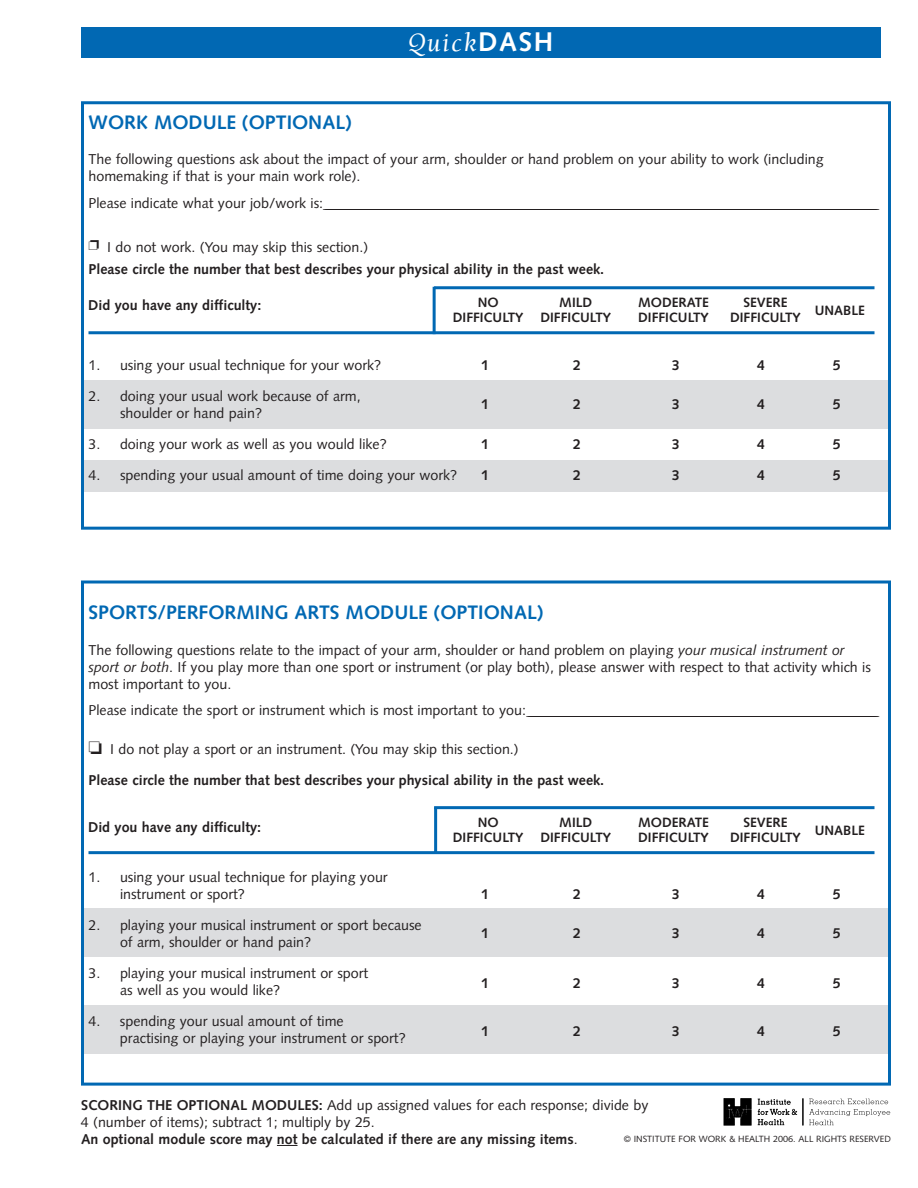
<style>
.page{position:relative;width:918px;height:1188px;background:#fff}
.page>*{position:absolute;margin:0;border:0;box-sizing:border-box;transform-origin:0 0}
.t1{font:italic 27px "Berkeley";letter-spacing:.05em;color:#fff}
.t2{font:700 19.5px "Syntax";color:#0168b3}
.t3{font:14.25px/17.2px "Syntax";color:#231f20}
.t4{font:700 14.25px/17.2px "Syntax";color:#231f20}
.t5{font:700 13.5px "Syntax";color:#231f20}
.t6{font:9px "Syntax";color:#231f20}
.s1{font-family:"Syntax";font-weight:700;font-style:normal}
.s2{font-weight:400}
.s3{font-style:italic}
</style>
<div class="page">
<div style="left:81px;top:908px;width:810px;height:49px;background:#dcdddf"></div>
<div style="left:81px;top:1006px;width:810px;height:48px;background:#dcdddf"></div>
<div style="left:81px;top:580px;width:810px;height:506px;border:3px solid #0168b3"></div>
<hr style="left:434px;top:806px;width:440px;height:3px;background:#0168b3">
<hr style="left:88px;top:851px;width:786px;height:3px;background:#0168b3">
<div style="left:81px;top:381px;width:808px;height:48px;background:#dcdddf"></div>
<div style="left:81px;top:460px;width:808px;height:32px;background:#dcdddf"></div>
<hr style="left:434px;top:286px;width:440px;height:3px;background:#0168b3">
<hr style="left:88px;top:331px;width:786px;height:3px;background:#0168b3">
<svg style="left:277px;top:1145px;width:21px;height:1px"></svg>
<div style="left:81px;top:27px;width:799px;height:31px;background:#0168b3"></div>
<hr style="left:433px;top:287px;width:3px;height:47px;background:#0168b3">
<hr style="left:434px;top:807px;width:3px;height:46px;background:#0168b3">
<div style="left:81px;top:101px;width:810px;height:429px;border:3px solid #0168b3"></div>
<svg style="left:724px;top:1099px;width:27px;height:26px"></svg>
<svg style="left:758px;top:1099px;width:39px;height:26px"></svg>
<svg style="left:803px;top:1098px;width:87px;height:27px"></svg>
<h1 class="t1" style="left:408px;top:29px;width:147px">Quick<span class="s1">DASH</span></h1>
<h2 class="t2" style="left:88px;top:111px;width:265px">WORK MODULE (OPTIONAL)</h2>
<p class="t3" style="left:88px;top:151px;width:737px">The following questions ask about the impact of your arm, shoulder or hand problem on your ability to work (including homemaking if that is your main work role).</p>
<p class="t3" style="left:88px;top:194px;width:236px">Please indicate what your job/work is:</p>
<p class="t3" style="left:872px;top:194px;width:9px">_</p>
<p class="t4" style="left:88px;top:236px;width:517px;line-height:22.5px">❐ <span class="s2">I do not work. (You may skip this section.)<br></span>Please circle the number that best describes your physical ability in the past week.</p>
<p class="t5" style="left:478px;top:295px;width:22px">NO</p>
<p class="t5" style="left:559px;top:295px;width:34px">MILD</p>
<p class="t5" style="left:638px;top:295px;width:72px">MODERATE</p>
<p class="t5" style="left:743px;top:295px;width:46px">SEVERE</p>
<p class="t5" style="left:815px;top:302px;width:52px">UNABLE</p>
<p class="t5" style="left:453px;top:310px;width:72px">DIFFICULTY</p>
<p class="t5" style="left:540px;top:310px;width:72px">DIFFICULTY</p>
<p class="t5" style="left:638px;top:310px;width:72px">DIFFICULTY</p>
<p class="t5" style="left:730px;top:310px;width:72px">DIFFICULTY</p>
<p class="t3" style="left:88px;top:357px;width:294px">1. using your usual technique for your work?</p>
<p class="t4" style="left:481px;top:357px;width:9px">1</p>
<p class="t4" style="left:573px;top:357px;width:9px">2</p>
<p class="t4" style="left:672px;top:357px;width:9px">3</p>
<p class="t4" style="left:757px;top:357px;width:9px">4</p>
<p class="t4" style="left:833px;top:357px;width:9px">5</p>
<p class="t3" style="left:120px;top:388px;width:242px;text-indent:-32px">2. doing your usual work because of arm, shoulder or hand pain?</p>
<p class="t4" style="left:481px;top:396px;width:9px">1</p>
<p class="t4" style="left:573px;top:396px;width:9px">2</p>
<p class="t4" style="left:672px;top:396px;width:9px">3</p>
<p class="t4" style="left:757px;top:396px;width:9px">4</p>
<p class="t4" style="left:833px;top:396px;width:9px">5</p>
<p class="t3" style="left:88px;top:436px;width:300px">3. doing your work as well as you would like?</p>
<p class="t4" style="left:481px;top:436px;width:9px">1</p>
<p class="t4" style="left:573px;top:436px;width:9px">2</p>
<p class="t4" style="left:672px;top:436px;width:9px">3</p>
<p class="t4" style="left:757px;top:436px;width:9px">4</p>
<p class="t4" style="left:833px;top:436px;width:9px">5</p>
<p class="t3" style="left:88px;top:466px;width:370px">4. spending your usual amount of time doing your work?</p>
<p class="t4" style="left:481px;top:466px;width:9px">1</p>
<p class="t4" style="left:573px;top:466px;width:9px">2</p>
<p class="t4" style="left:672px;top:466px;width:9px">3</p>
<p class="t4" style="left:757px;top:466px;width:9px">4</p>
<p class="t4" style="left:833px;top:466px;width:9px">5</p>
<p class="t4" style="left:88px;top:296px;width:175px">Did you have any difficulty:</p>
<h2 class="t2" style="left:88px;top:602px;width:456px">SPORTS/PERFORMING ARTS MODULE (OPTIONAL)</h2>
<p class="t3" style="left:88px;top:641px;width:784px">The following questions relate to the impact of your arm, shoulder or hand problem on playing <span class="s3">your musical instrument or sport or both</span>. If you play more than one sport or instrument (or play both), please answer with respect to that activity which is most important to you.</p>
<p class="t3" style="left:88px;top:702px;width:792px">P l e a s e i n d i c a t e t h e s p o r t o r i n s t r u m e n t w h i c h i s m o s t i m p o r t a n t t o y o u : ________________________________________________________________________________________________________________________________________________________________________________________________________________________________________</p>
<p class="t4" style="left:88px;top:734px;width:517px;line-height:30.8px">❏ <span class="s2">I do not play a sport or an instrument. (You may skip this section.)<br></span>Please circle the number that best describes your physical ability in the past week.</p>
<p class="t5" style="left:478px;top:815px;width:22px">NO</p>
<p class="t5" style="left:559px;top:815px;width:34px">MILD</p>
<p class="t5" style="left:638px;top:815px;width:72px">MODERATE</p>
<p class="t5" style="left:743px;top:815px;width:46px">SEVERE</p>
<p class="t5" style="left:815px;top:822px;width:52px">UNABLE</p>
<p class="t5" style="left:453px;top:830px;width:72px">DIFFICULTY</p>
<p class="t5" style="left:540px;top:830px;width:72px">DIFFICULTY</p>
<p class="t5" style="left:638px;top:830px;width:72px">DIFFICULTY</p>
<p class="t5" style="left:730px;top:830px;width:72px">DIFFICULTY</p>
<p class="t3" style="left:120px;top:868px;width:269px;text-indent:-32px">1. using your usual technique for playing your instrument or sport?</p>
<p class="t4" style="left:88px;top:818px;width:175px">Did you have any difficulty:</p>
<p class="t4" style="left:481px;top:886px;width:9px">1</p>
<p class="t4" style="left:573px;top:886px;width:9px">2</p>
<p class="t4" style="left:672px;top:886px;width:9px">3</p>
<p class="t4" style="left:757px;top:886px;width:9px">4</p>
<p class="t4" style="left:833px;top:886px;width:9px">5</p>
<p class="t3" style="left:120px;top:916px;width:303px;text-indent:-32px">2. playing your musical instrument or sport because of arm, shoulder or hand pain?</p>
<p class="t4" style="left:481px;top:925px;width:9px">1</p>
<p class="t4" style="left:573px;top:925px;width:9px">2</p>
<p class="t4" style="left:672px;top:925px;width:9px">3</p>
<p class="t4" style="left:757px;top:925px;width:9px">4</p>
<p class="t4" style="left:833px;top:925px;width:9px">5</p>
<p class="t3" style="left:120px;top:964px;width:250px;text-indent:-32px">3. playing your musical instrument or sport as well as you would like?</p>
<p class="t4" style="left:481px;top:974px;width:9px">1</p>
<p class="t4" style="left:573px;top:974px;width:9px">2</p>
<p class="t4" style="left:672px;top:974px;width:9px">3</p>
<p class="t4" style="left:757px;top:974px;width:9px">4</p>
<p class="t4" style="left:833px;top:974px;width:9px">5</p>
<p class="t3" style="left:120px;top:1012px;width:287px;text-indent:-31px">4. spending your usual amount of time practising or playing your instrument or sport?</p>
<p class="t4" style="left:481px;top:1022px;width:9px">1</p>
<p class="t4" style="left:573px;top:1022px;width:9px">2</p>
<p class="t4" style="left:672px;top:1022px;width:9px">3</p>
<p class="t4" style="left:757px;top:1022px;width:9px">4</p>
<p class="t4" style="left:833px;top:1022px;width:9px">5</p>
<p class="t4" style="left:81px;top:1096px;width:569px">SCORING THE OPTIONAL MODULES: <span class="s2">Add up assigned values for each response; divide by<br>4 (number of items); subtract 1; multiply by 25.<br></span>An optional module score may not be calculated if there are any missing items<span class="s2">.</span></p>
<p class="t6" style="left:624px;top:1134px;width:269px">© INSTITUTE FOR WORK &amp; HEALTH 2006. ALL RIGHTS RESERVED</p>
</div>
